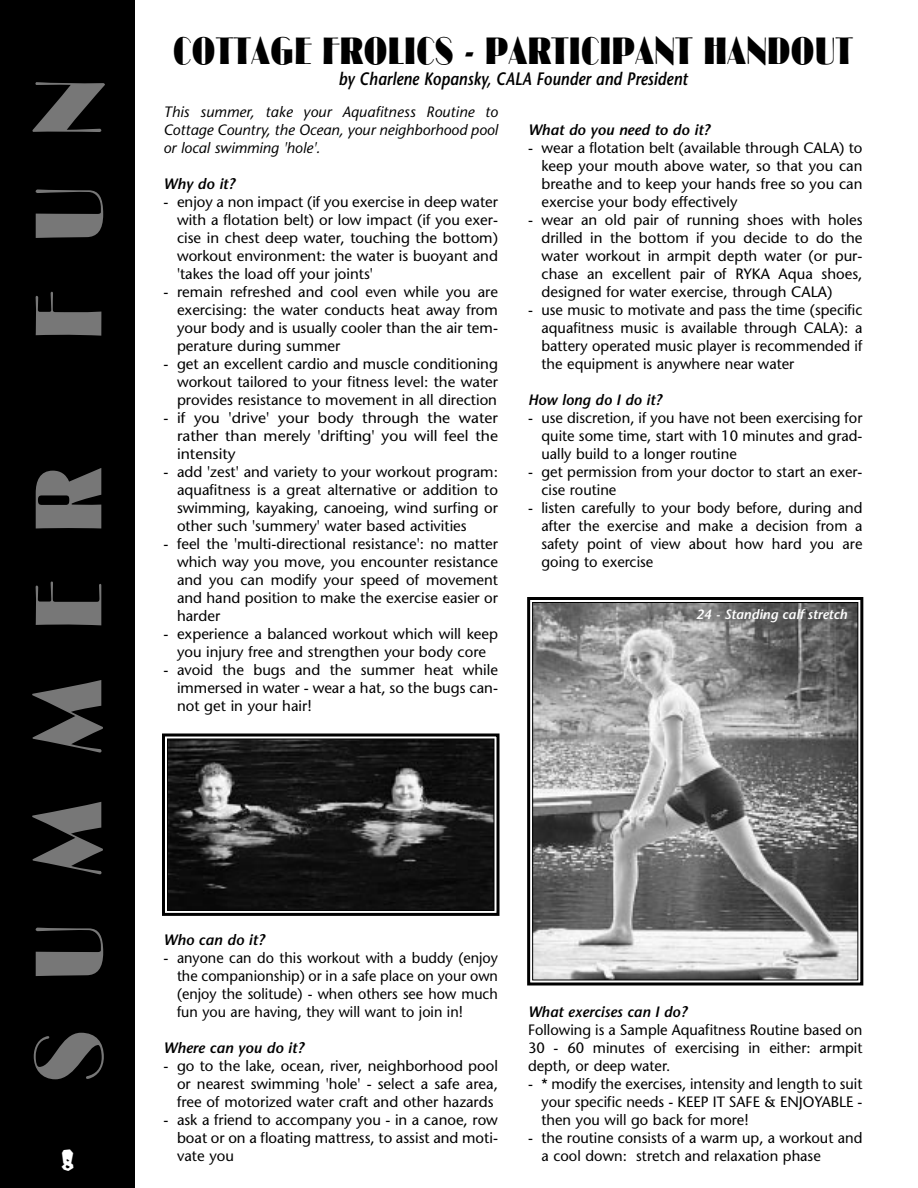
<style>
.page{position:relative;width:918px;height:1188px;background:#fff}
.page>*{position:absolute;margin:0;border:0;box-sizing:border-box;transform-origin:0 0}
.t1{font:89.25px "Cg Broadway";letter-spacing:.55em;color:#777}
.t2{font:36px "Cg Broadway";color:#000;scale:.9 1}
.t3{font:27px "Kerouac";color:#fff}
.t4{font:italic 600 18px "Stone Sans";color:#000;scale:.85 1}
.t5{font:15px/18px "Stone Sans";color:#000;text-align:justify}
.t6{font:italic 15px/18px "Stone Sans";color:#000;text-align:justify}
.t7{font:italic 600 15px "Stone Sans";color:#000}
.t8{font:italic 600 13.5px "Stone Sans";color:#fff}
</style>
<div class="page">
<div style="left:0;top:0;width:135px;height:1188px;background:#000"></div>
<img style="left:169px;top:741px;width:323px;height:168px">
<div style="left:162px;top:734px;width:338px;height:182px;border:3px solid #000"></div>
<div style="left:167px;top:739px;width:327px;height:172px;border:1px solid #000"></div>
<img style="left:534px;top:604px;width:322px;height:374px">
<div style="left:527px;top:597px;width:336px;height:389px;border:3px solid #000"></div>
<div style="left:532px;top:602px;width:326px;height:378px;border:1px solid #000"></div>
<h1 class="t1" style="left:31px;top:340px;width:263px;rotate:-90deg">FUN</h1>
<h1 class="t1" style="left:31px;top:1082px;width:616px;rotate:-90deg">SUMMER</h1>
<h3 class="t3" style="left:61px;top:1149px;width:14px">8</h3>
<h2 class="t2" style="left:173px;top:36px;width:757px">COTTAGE FROLICS - PARTICIPANT HANDOUT</h2>
<p class="t4" style="left:339px;top:72px;width:412px">by Charlene Kopansky, CALA Founder and President</p>
<p class="t6" style="left:164px;top:105px;width:336px">This summer, take your Aquafitness Routine to Cottage Country, the Ocean, your neighborhood pool or local swimming 'hole'.</p>
<p class="t7" style="left:164px;top:178px;width:73px">Why do it?</p>
<p class="t5" style="left:177px;top:195px;width:323px;text-indent:-14px">- enjoy a non impact (if you exercise in deep water with a flotation belt) or low impact (if you exer&shy;cise in chest deep water, touching the bottom) workout environment: the water is buoyant and 'takes the load off your joints'</p>
<p class="t5" style="left:177px;top:285px;width:323px;text-indent:-14px">- remain refreshed and cool even while you are exercising: the water conducts heat away from your body and is usually cooler than the air tem&shy;perature during summer</p>
<p class="t5" style="left:177px;top:357px;width:323px;text-indent:-14px">- get an excellent cardio and muscle conditioning workout tailored to your fitness level: the water provides resistance to movement in all direction</p>
<p class="t5" style="left:177px;top:411px;width:323px;text-indent:-14px">- if you 'drive' your body through the water rather than merely 'drifting' you will feel the intensity</p>
<p class="t5" style="left:177px;top:465px;width:323px;text-indent:-14px">- add 'zest' and variety to your workout program: aquafitness is a great alternative or addition to swimming, kayaking, canoeing, wind surfing or other such 'summery' water based activities</p>
<p class="t5" style="left:177px;top:537px;width:323px;text-indent:-14px">- feel the 'multi-directional resistance': no matter which way you move, you encounter resistance and you can modify your speed of movement and hand position to make the exercise easier or harder</p>
<p class="t5" style="left:164px;top:627px;width:336px;text-align:center">- experience a balanced workout which will keep you injury free and strengthen your body core</p>
<p class="t5" style="left:177px;top:663px;width:323px;text-indent:-14px">- avoid the bugs and the summer heat while immersed in water - wear a hat, so the bugs can&shy;not get in your hair!</p>
<p class="t7" style="left:528px;top:124px;width:184px">What do you need to do it?</p>
<p class="t5" style="left:542px;top:141px;width:323px;text-indent:-14px">- wear a flotation belt (available through CALA) to keep your mouth above water, so that you can breathe and to keep your hands free so you can exercise your body effectively</p>
<p class="t5" style="left:542px;top:213px;width:323px;text-indent:-14px">- wear an old pair of running shoes with holes drilled in the bottom if you decide to do the water workout in armpit depth water (or pur&shy;chase an excellent pair of RYKA Aqua shoes, designed for water exercise, through CALA)</p>
<p class="t5" style="left:542px;top:303px;width:323px;text-indent:-14px">- use music to motivate and pass the time (specific aquafitness music is available through CALA): a battery operated music player is recommended if the equipment is anywhere near water</p>
<p class="t7" style="left:528px;top:394px;width:136px">How long do I do it?</p>
<p class="t5" style="left:542px;top:411px;width:323px;text-indent:-14px">- use discretion, if you have not been exercising for quite some time, start with 10 minutes and grad&shy;ually build to a longer routine</p>
<p class="t5" style="left:542px;top:465px;width:322px;text-indent:-14px">- get permission from your doctor to start an exer&shy;cise routine</p>
<p class="t5" style="left:542px;top:501px;width:323px;text-indent:-14px">- listen carefully to your body before, during and after the exercise and make a decision from a safety point of view about how hard you are going to exercise</p>
<p class="t8" style="left:696px;top:609px;width:152px">24 - Standing calf stretch</p>
<p class="t7" style="left:164px;top:934px;width:103px">Who can do it?</p>
<p class="t5" style="left:177px;top:951px;width:323px;text-indent:-14px">- anyone can do this workout with a buddy (enjoy the companionship) or in a safe place on your own (enjoy the solitude) - when others see how much fun you are having, they will want to join in!</p>
<p class="t7" style="left:164px;top:1042px;width:142px">Where can you do it?</p>
<p class="t5" style="left:177px;top:1059px;width:323px;text-indent:-14px">- go to the lake, ocean, river, neighborhood pool or nearest swimming 'hole' - select a safe area, free of motorized water craft and other hazards</p>
<p class="t5" style="left:177px;top:1113px;width:322px;text-indent:-14px">- ask a friend to accompany you - in a canoe, row boat or on a floating mattress, to assist and moti&shy;vate you</p>
<p class="t7" style="left:528px;top:1006px;width:161px">What exercises can I do?</p>
<p class="t5" style="left:528px;top:1023px;width:336px">Following is a Sample Aquafitness Routine based on 30 - 60 minutes of exercising in either: armpit depth, or deep water.</p>
<p class="t5" style="left:542px;top:1077px;width:323px;text-indent:-14px">- * modify the exercises, intensity and length to suit your specific needs - KEEP IT SAFE &amp; ENJOYABLE - then you will go back for more!</p>
<p class="t5" style="left:542px;top:1131px;width:322px;text-indent:-14px">- the routine consists of a warm up, a workout and a cool down: stretch and relaxation phase</p>
</div>
